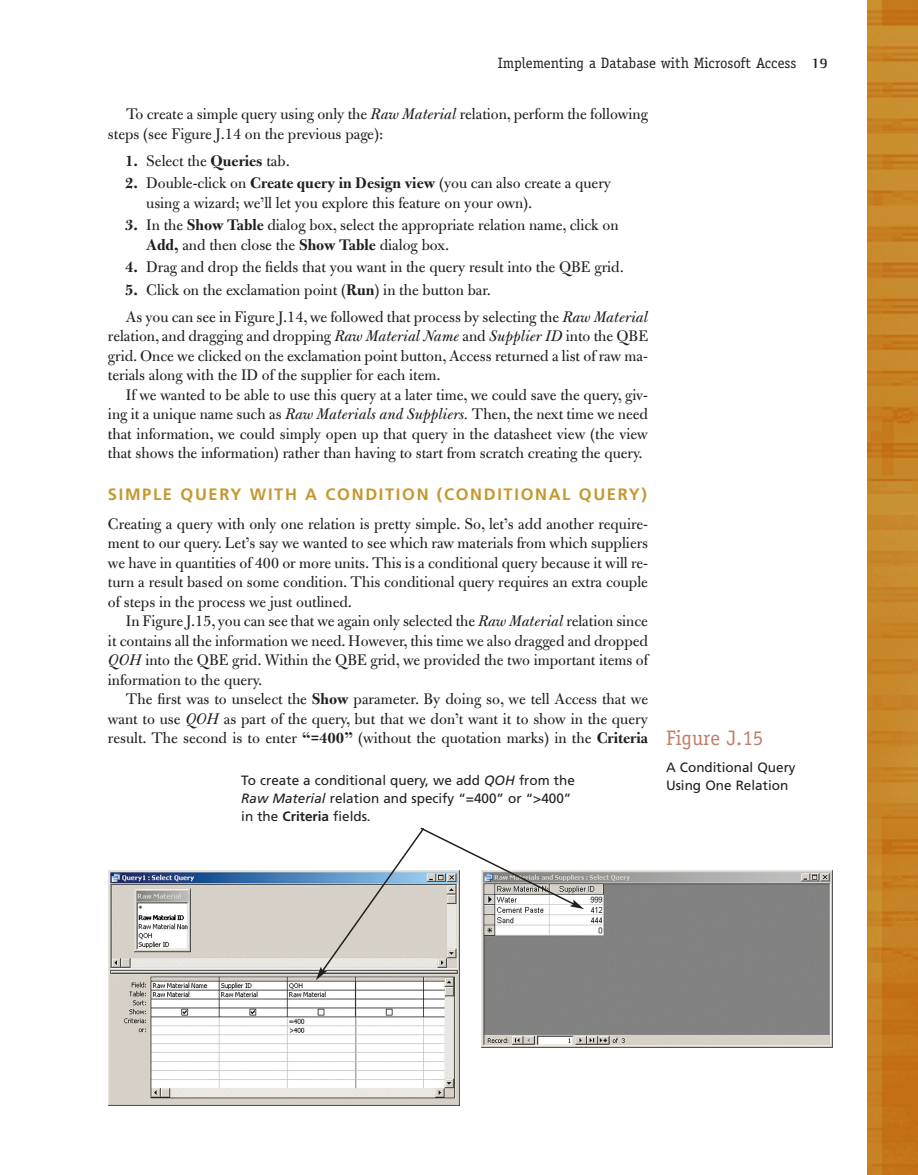
<style>
.page{position:relative;width:918px;height:1175px;background:#fff}
.page>*{position:absolute;margin:0;border:0;box-sizing:border-box;transform-origin:0 0}
.t1{font:16.5px/19.5px "Bulmer";color:#231f20}
.t2{font:700 16.5px "Frutiger";letter-spacing:.1em;color:#c5982e}
.t3{font:15px "Officina Serif";color:#231f20}
.t4{font:13.5px/18px "Frutiger";color:#231f20}
.s1{font-family:"Rotis Semi Serif";font-weight:700}
.s2{font-style:italic}
.s3{font-weight:700}
.s4{font-family:"Officina Serif";font-size:21px;color:#c27e68}
</style>
<div class="page">
<img style="left:867px;top:0;width:51px;height:1174px">
<img style="left:108px;top:871px;width:351px;height:234px">
<img style="left:482px;top:871px;width:351px;height:176px">
<svg style="left:316px;top:827px;width:268px;height:153px"></svg>
<p class="t3" style="left:498px;top:57px;width:332px">Implementing a Database with Microsoft Access <span class="s1">19</span></p>
<p class="t1" style="left:108px;top:106px;width:542px;text-indent:18px">To create a simple query using only the <span class="s2">Raw Material</span> relation, perform the following steps (see Figure J.14 on the previous page):</p>
<p class="t1" style="left:125px;top:152px;width:166px"><span class="s3">1.</span> Select the <span class="s3">Queries</span> tab.</p>
<p class="t1" style="left:146px;top:175px;width:466px;text-indent:-21px"><span class="s3">2.</span> Double-click on <span class="s3">Create query in Design view</span> (you can also create a query using a wizard; we’ll let you explore this feature on your own).</p>
<p class="t1" style="left:146px;top:217px;width:474px;text-indent:-21px"><span class="s3">3.</span> In the <span class="s3">Show Table</span> dialog box, select the appropriate relation name, click on<br><span class="s3">Add,</span> and then close the <span class="s3">Show Table</span> dialog box.</p>
<p class="t1" style="left:125px;top:259px;width:500px"><span class="s3">4.</span> Drag and drop the fields that you want in the query result into the QBE grid.</p>
<p class="t1" style="left:125px;top:278px;width:524px;line-height:27px"><span class="s3">5.</span> Click on the exclamation point (<span class="s3">Run</span>) in the button bar.<br>As you can see in Figure J.14, we followed that process by selecting the <span class="s2">Raw Material</span></p>
<p class="t1" style="left:108px;top:328px;width:542px;text-align:justify">relation, and dragging and dropping <span class="s2">Raw Material Name</span> and <span class="s2">Supplier ID</span> into the QBE grid. Once we clicked on the exclamation point button, Access returned a list of raw ma&shy;terials along with the ID of the supplier for each item.</p>
<p class="t1" style="left:108px;top:386px;width:542px;text-align:justify;text-indent:18px">If we wanted to be able to use this query at a later time, we could save the query, giv&shy;ing it a unique name such as <span class="s2">Raw Materials and Suppliers.</span> Then, the next time we need that information, we could simply open up that query in the datasheet view (the view that shows the information) rather than having to start from scratch creating the query.</p>
<p class="t2" style="left:108px;top:488px;width:541px">SIMPLE QUERY WITH A CONDITION (CONDITIONAL QUERY)</p>
<p class="t1" style="left:108px;top:515px;width:542px;text-align:justify">Creating a query with only one relation is pretty simple. So, let’s add another require&shy;ment to our query. Let’s say we wanted to see which raw materials from which suppliers we have in quantities of 400 or more units. This is a conditional query because it will re&shy;turn a result based on some condition. This conditional query requires an extra couple of steps in the process we just outlined.</p>
<p class="t1" style="left:108px;top:613px;width:542px;text-align:justify;text-indent:18px">In Figure J.15, you can see that we again only selected the <span class="s2">Raw Material</span> relation since it contains all the information we need. However, this time we also dragged and dropped <span class="s2">QOH</span> into the QBE grid. Within the QBE grid, we provided the two important items of information to the query.</p>
<p class="t1" style="left:108px;top:691px;width:657px;text-indent:18px">The first was to unselect the <span class="s3">Show</span> parameter. By doing so, we tell Access that we<br>want to use <span class="s2">QOH</span> as part of the query, but that we don’t want it to show in the query<br>result. The second is to enter <span class="s3">“=400”</span> (without the quotation marks) in the <span class="s3">Criteria</span> <span class="s4">Figure J.15</span></p>
<p class="t4" style="left:666px;top:759px;width:131px">A Conditional Query<br>Using One Relation</p>
<p class="t4" style="left:241px;top:772px;width:335px">To create a conditional query, we add <span class="s2">QOH</span> from the<br><span class="s2">Raw Material</span> relation and specify “=400” or “&gt;400” in the <span class="s3">Criteria</span> fields.</p>
</div>
